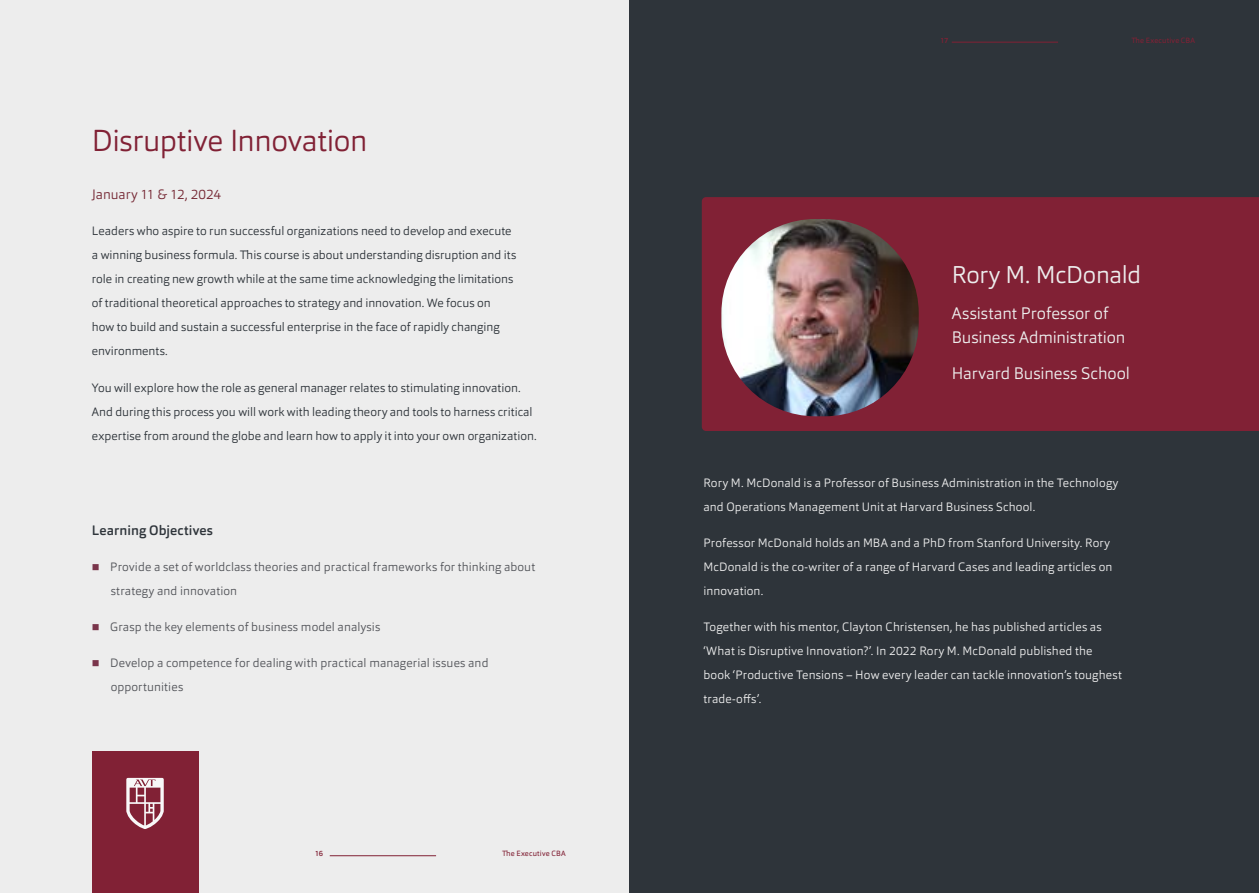
<style>
.page{position:relative;width:1259px;height:893px;background:#fff}
.page>*{position:absolute;margin:0;border:0;box-sizing:border-box;transform-origin:0 0}
.t1{font:300 30px "Orgon";letter-spacing:-.01em;color:#812135}
.t2{font:300 24px "Orgon";letter-spacing:-.01em;color:#ededed}
.t3{font:300 16.5px/24px "Orgon";color:#ededed}
.t4{font:500 13.5px "Orgon";letter-spacing:.01em;color:#2e343a}
.t5{font:300 13.5px "Orgon";letter-spacing:-.005em;color:#762935}
.t6{font:300 12px/24px "Orgon";color:#2e343a}
.t7{font:300 12px/24px "Orgon";letter-spacing:.01em;color:#ededed}
.t8{font:300 12px/24px "Orgon";letter-spacing:.01em;color:#54565b}
.t9{font:7.5px "Orgon";letter-spacing:.03em;color:#812135}
.t10{font:500 7.5px "Orgon";color:#812135}
.s1{color:#7a354b}
</style>
<div class="page">
<div style="left:0;top:0;width:629px;height:893px;background:#ededed"></div>
<div style="left:629px;top:0;width:630px;height:893px;background:#2e343a"></div>
<div style="left:702px;top:197px;width:557px;height:234px;background:#812135"></div>
<img style="left:721px;top:219px;width:197px;height:197px">
<div style="left:92px;top:751px;width:106px;height:142px;background:#812135"></div>
<svg style="left:126px;top:778px;width:38px;height:51px"></svg>
<hr style="left:951px;top:42px;width:107px;height:1px;background:#812135">
<hr style="left:330px;top:855px;width:106px;height:1px;background:#812135">
<h1 class="t1" style="left:92px;top:121px;width:277px">Disruptive Innovation</h1>
<p class="t5" style="left:92px;top:185px;width:130px">January 11 &amp; 12, 2024</p>
<p class="t6" style="left:92px;top:219px;width:426px">Leaders who aspire to run successful organizations need to develop and execute a winning business formula. This course is about understanding disruption and its role in creating new growth while at the same time acknowledging the limitations of traditional theoretical approaches to strategy and innovation. We focus on<br>how to build and sustain a successful enterprise in the face of rapidly changing environments.</p>
<p class="t6" style="left:92px;top:376px;width:446px">You will explore how the role as general manager relates to stimulating innovation.<br>And during this process you will work with leading theory and tools to harness critical expertise from around the globe and learn how to apply it into your own organization.</p>
<p class="t4" style="left:92px;top:521px;width:123px">Learning Objectives</p>
<p class="t8" style="left:111px;top:554px;width:426px;text-indent:-19px"><span class="s1">■</span> Provide a set of worldclass theories and practical frameworks for thinking about strategy and innovation</p>
<p class="t8" style="left:92px;top:614px;width:290px"><span class="s1">■</span> Grasp the key elements of business model analysis</p>
<p class="t8" style="left:111px;top:650px;width:379px;text-indent:-19px"><span class="s1">■</span> Develop a competence for dealing with practical managerial issues and opportunities</p>
<p class="t10" style="left:315px;top:849px;width:10px">16</p>
<p class="t9" style="left:502px;top:849px;width:65px">The Executive CBA</p>
<p class="t10" style="left:940px;top:35px;width:10px">17</p>
<p class="t9" style="left:1131px;top:35px;width:65px">The Executive CBA</p>
<h2 class="t2" style="left:951px;top:259px;width:191px">Rory M. McDonald</h2>
<h3 class="t3" style="left:951px;top:301px;width:175px">Assistant Professor of<br>Business Administration</h3>
<h3 class="t3" style="left:951px;top:361px;width:180px">Harvard Business School</h3>
<p class="t7" style="left:703px;top:470px;width:416px">Rory M. McDonald is a Professor of Business Administration in the Technology and Operations Management Unit at Harvard Business School.</p>
<p class="t7" style="left:703px;top:530px;width:411px">Professor McDonald holds an MBA and a PhD from Stanford University. Rory<br>McDonald is the co-writer of a range of Harvard Cases and leading articles on innovation.</p>
<p class="t7" style="left:703px;top:614px;width:420px">Together with his mentor, Clayton Christensen, he has published articles as ‘What is Disruptive Innovation?’. In 2022 Rory M. McDonald published the book ‘Productive Tensions – How every leader can tackle innovation’s toughest trade-offs’.</p>
</div>
